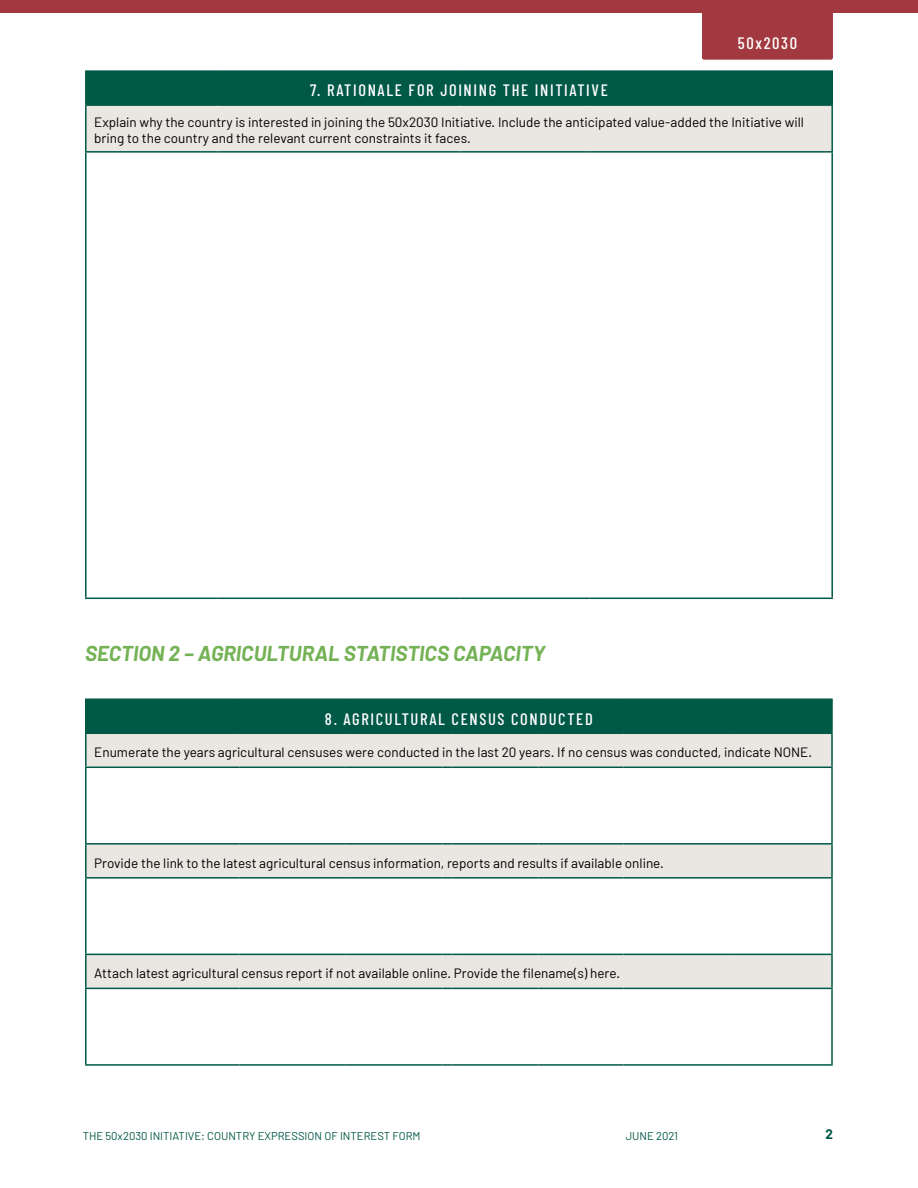
<style>
.page{position:relative;width:918px;height:1188px;background:#fff}
.page>*{position:absolute;margin:0;border:0;box-sizing:border-box;transform-origin:0 0}
.t1{font:italic 700 21px "Barlow";color:#74b255}
.t2{font:500 16.5px "Barlow Condensed";letter-spacing:.1em;color:#fff}
.t3{font:13.5px/16.2px "Barlow";color:#000}
.t4{font:700 13.5px "Barlow";color:#005847}
.t5{font:11.25px "Barlow";color:#005847}
</style>
<div class="page">
<div style="left:0;top:0;width:918px;height:13px;background:#a33940"></div>
<div style="left:702px;top:9px;width:131px;height:51px;background:#a33940;border-radius:2px"></div>
<div style="left:86px;top:71px;width:746px;height:34px;background:#005847"></div>
<div style="left:86px;top:105px;width:746px;height:47px;background:#eae6e1"></div>
<hr style="left:85px;top:70px;width:133px;height:2px;background:#005847">
<hr style="left:218px;top:70px;width:242px;height:2px;background:#005847">
<hr style="left:460px;top:70px;width:129px;height:2px;background:#005847">
<hr style="left:589px;top:70px;width:244px;height:2px;background:#005847">
<hr style="left:85px;top:104px;width:133px;height:2px;background:#005847">
<hr style="left:218px;top:104px;width:242px;height:2px;background:#005847">
<hr style="left:460px;top:104px;width:129px;height:2px;background:#005847">
<hr style="left:589px;top:104px;width:244px;height:2px;background:#005847">
<hr style="left:85px;top:151px;width:133px;height:2px;background:#005847">
<hr style="left:218px;top:151px;width:242px;height:2px;background:#005847">
<hr style="left:460px;top:151px;width:129px;height:2px;background:#005847">
<hr style="left:589px;top:151px;width:244px;height:2px;background:#005847">
<hr style="left:85px;top:72px;width:2px;height:32px;background:#005847">
<hr style="left:831px;top:72px;width:2px;height:32px;background:#005847">
<hr style="left:85px;top:106px;width:2px;height:45px;background:#005847">
<hr style="left:831px;top:106px;width:2px;height:45px;background:#005847">
<hr style="left:85px;top:153px;width:2px;height:445px;background:#005847">
<hr style="left:831px;top:153px;width:2px;height:445px;background:#005847">
<hr style="left:85px;top:598px;width:133px;height:1px;background:#005847">
<hr style="left:218px;top:598px;width:242px;height:1px;background:#005847">
<hr style="left:460px;top:598px;width:129px;height:1px;background:#005847">
<hr style="left:589px;top:598px;width:244px;height:1px;background:#005847">
<div style="left:86px;top:699px;width:746px;height:34px;background:#005847"></div>
<div style="left:87px;top:734px;width:744px;height:33px;background:#eae6e1"></div>
<svg style="left:87px;top:845px;width:744px;height:145px"></svg>
<hr style="left:85px;top:699px;width:154px;height:1px;background:#005847">
<hr style="left:85px;top:700px;width:2px;height:33px;background:#005847">
<hr style="left:730px;top:699px;width:103px;height:1px;background:#005847">
<hr style="left:831px;top:700px;width:2px;height:33px;background:#005847">
<hr style="left:85px;top:733px;width:154px;height:1px;background:#005847">
<hr style="left:85px;top:734px;width:2px;height:33px;background:#005847">
<hr style="left:239px;top:733px;width:107px;height:1px;background:#005847">
<hr style="left:346px;top:733px;width:96px;height:1px;background:#005847">
<svg style="left:442px;top:733px;width:18px;height:1px"></svg>
<hr style="left:460px;top:733px;width:79px;height:1px;background:#005847">
<hr style="left:539px;top:733px;width:85px;height:1px;background:#005847">
<hr style="left:624px;top:733px;width:106px;height:1px;background:#005847">
<hr style="left:730px;top:733px;width:103px;height:1px;background:#005847">
<hr style="left:831px;top:734px;width:2px;height:33px;background:#005847">
<hr style="left:85px;top:767px;width:154px;height:1px;background:#005847">
<hr style="left:85px;top:768px;width:2px;height:75px;background:#005847">
<hr style="left:239px;top:767px;width:107px;height:1px;background:#005847">
<hr style="left:346px;top:767px;width:96px;height:1px;background:#005847">
<svg style="left:442px;top:767px;width:18px;height:1px"></svg>
<hr style="left:460px;top:767px;width:79px;height:1px;background:#005847">
<hr style="left:539px;top:767px;width:85px;height:1px;background:#005847">
<hr style="left:624px;top:767px;width:106px;height:1px;background:#005847">
<hr style="left:730px;top:767px;width:103px;height:1px;background:#005847">
<hr style="left:831px;top:768px;width:2px;height:75px;background:#005847">
<hr style="left:85px;top:843px;width:154px;height:2px;background:#005847">
<hr style="left:85px;top:845px;width:2px;height:32px;background:#005847">
<hr style="left:239px;top:843px;width:107px;height:2px;background:#005847">
<hr style="left:346px;top:843px;width:96px;height:2px;background:#005847">
<svg style="left:442px;top:843px;width:18px;height:2px"></svg>
<hr style="left:460px;top:843px;width:79px;height:2px;background:#005847">
<hr style="left:539px;top:843px;width:85px;height:2px;background:#005847">
<hr style="left:624px;top:843px;width:106px;height:2px;background:#005847">
<hr style="left:730px;top:843px;width:103px;height:2px;background:#005847">
<hr style="left:831px;top:845px;width:2px;height:32px;background:#005847">
<hr style="left:85px;top:877px;width:154px;height:2px;background:#005847">
<hr style="left:85px;top:879px;width:2px;height:75px;background:#005847">
<hr style="left:239px;top:877px;width:107px;height:2px;background:#005847">
<hr style="left:346px;top:877px;width:96px;height:2px;background:#005847">
<svg style="left:442px;top:877px;width:18px;height:2px"></svg>
<hr style="left:460px;top:877px;width:79px;height:2px;background:#005847">
<hr style="left:539px;top:877px;width:85px;height:2px;background:#005847">
<hr style="left:624px;top:877px;width:106px;height:2px;background:#005847">
<hr style="left:730px;top:877px;width:103px;height:2px;background:#005847">
<hr style="left:831px;top:879px;width:2px;height:75px;background:#005847">
<hr style="left:85px;top:954px;width:154px;height:1px;background:#005847">
<hr style="left:85px;top:955px;width:2px;height:33px;background:#005847">
<hr style="left:239px;top:954px;width:107px;height:1px;background:#005847">
<hr style="left:346px;top:954px;width:96px;height:1px;background:#005847">
<svg style="left:442px;top:954px;width:18px;height:1px"></svg>
<hr style="left:460px;top:954px;width:79px;height:1px;background:#005847">
<hr style="left:539px;top:954px;width:85px;height:1px;background:#005847">
<hr style="left:624px;top:954px;width:106px;height:1px;background:#005847">
<hr style="left:730px;top:954px;width:103px;height:1px;background:#005847">
<hr style="left:831px;top:955px;width:2px;height:33px;background:#005847">
<hr style="left:85px;top:988px;width:154px;height:1px;background:#005847">
<hr style="left:85px;top:989px;width:2px;height:75px;background:#005847">
<hr style="left:239px;top:988px;width:107px;height:1px;background:#005847">
<hr style="left:346px;top:988px;width:96px;height:1px;background:#005847">
<svg style="left:442px;top:988px;width:18px;height:1px"></svg>
<hr style="left:460px;top:988px;width:79px;height:1px;background:#005847">
<hr style="left:539px;top:988px;width:85px;height:1px;background:#005847">
<hr style="left:624px;top:988px;width:106px;height:1px;background:#005847">
<hr style="left:730px;top:988px;width:103px;height:1px;background:#005847">
<hr style="left:831px;top:989px;width:2px;height:75px;background:#005847">
<hr style="left:85px;top:1064px;width:154px;height:2px;background:#005847">
<hr style="left:239px;top:1064px;width:107px;height:2px;background:#005847">
<hr style="left:346px;top:1064px;width:96px;height:2px;background:#005847">
<svg style="left:442px;top:1064px;width:18px;height:2px"></svg>
<hr style="left:460px;top:1064px;width:79px;height:2px;background:#005847">
<hr style="left:539px;top:1064px;width:85px;height:2px;background:#005847">
<hr style="left:624px;top:1064px;width:106px;height:2px;background:#005847">
<hr style="left:730px;top:1064px;width:103px;height:2px;background:#005847">
<p class="t2" style="left:738px;top:31px;width:61px">50x2030</p>
<p class="t2" style="left:310px;top:79px;width:299px">7. RATIONALE FOR JOINING THE INITIATIVE</p>
<p class="t3" style="left:94px;top:114px;width:711px">Explain why the country is interested in joining the 50x2030 Initiative. Include the anticipated value-added the Initiative will bring to the country and the relevant current constraints it faces.</p>
<h1 class="t1" style="left:85px;top:641px;width:462px">SECTION 2 – AGRICULTURAL STATISTICS CAPACITY</h1>
<p class="t2" style="left:325px;top:707px;width:269px">8. AGRICULTURAL CENSUS CONDUCTED</p>
<p class="t3" style="left:94px;top:744px;width:719px">Enumerate the years agricultural censuses were conducted in the last 20 years. If no census was conducted, indicate NONE.</p>
<p class="t3" style="left:94px;top:854px;width:571px">Provide the link to the latest agricultural census information, reports and results if available online.</p>
<p class="t3" style="left:94px;top:965px;width:527px">Attach latest agricultural census report if not available online. Provide the filename(s) here.</p>
<p class="t5" style="left:83px;top:1129px;width:339px">THE 50x2030 INITIATIVE: COUNTRY EXPRESSION OF INTEREST FORM</p>
<p class="t5" style="left:626px;top:1129px;width:54px">JUNE 2021</p>
<p class="t4" style="left:825px;top:1126px;width:9px">2</p>
</div>
